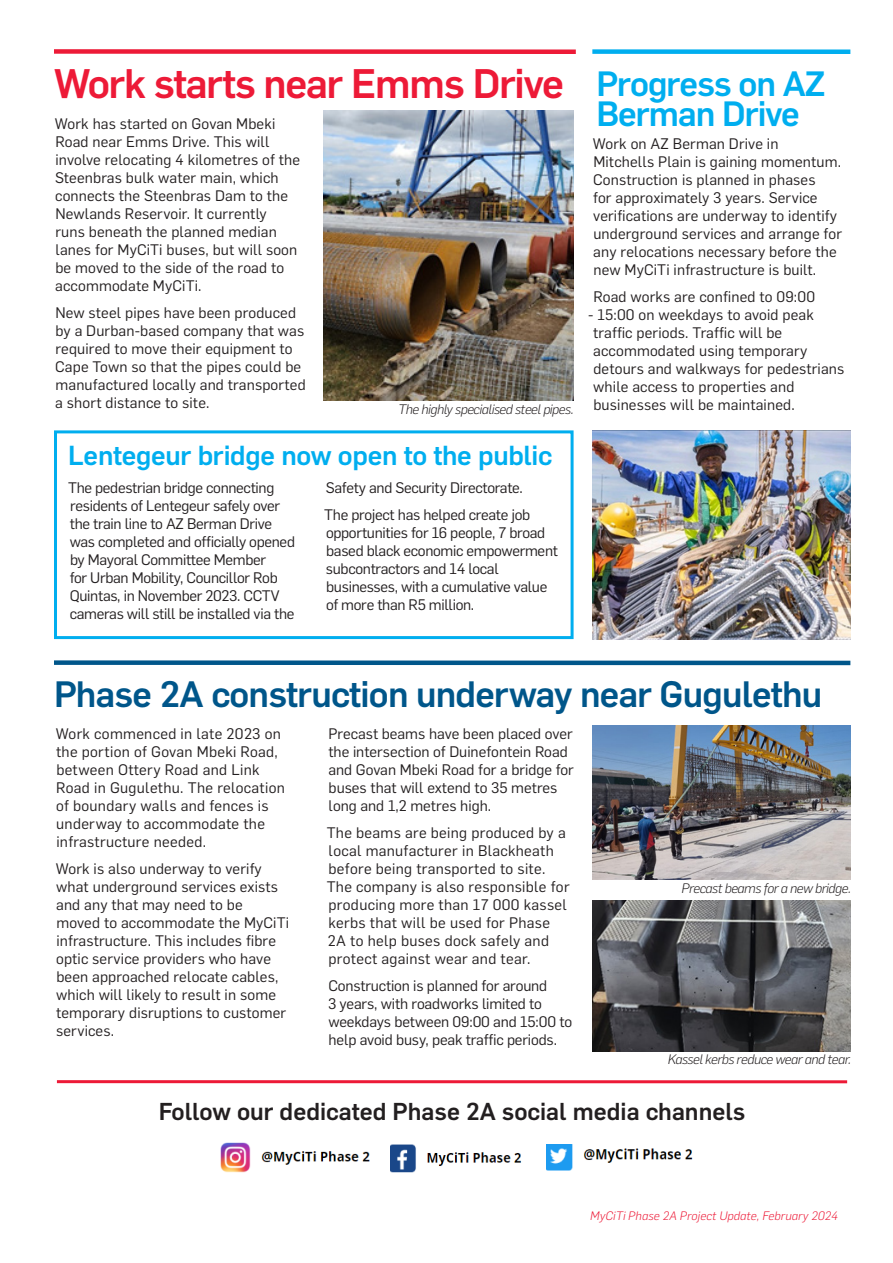
<style>
.page{position:relative;width:893px;height:1263px;background:#fff}
.page>*{position:absolute;margin:0;border:0;box-sizing:border-box;transform-origin:0 0}
.t1{font:500 40.5px "Flama";letter-spacing:-.03em;color:#ed1a37}
.t2{font:500 36px "Flama";letter-spacing:-.02em;color:#00568a}
.t3{font:500 34.5px/30px "Flama";letter-spacing:-.03em;color:#00aeef}
.t4{font:500 27px "Flama";letter-spacing:-.01em;color:#00aeef}
.t5{font:500 24px "Flama";color:#231f20}
.t6{font:15px/18px "Flama";letter-spacing:.01em;color:#231f20}
.t7{font:15px/18px "Flama";letter-spacing:-.02em;color:#231f20}
.t8{font:15px/18px "Flama";letter-spacing:-.01em;color:#231f20}
.t9{font:italic 300 13.5px "Flama";letter-spacing:-.03em;color:#231f20}
.t10{font:italic 300 12px "Flama";letter-spacing:.01em;color:#ed1a37}
</style>
<div class="page">
<div style="left:54px;top:49px;width:522px;height:5px;background:#ed1a37"></div>
<img style="left:324px;top:111px;width:250px;height:289px">
<img style="left:220px;top:1142px;width:150px;height:31px">
<img style="left:391px;top:1144px;width:131px;height:29px">
<img style="left:547px;top:1144px;width:146px;height:27px">
<div style="left:54px;top:660px;width:796px;height:5px;background:#00568a"></div>
<div style="left:592px;top:49px;width:258px;height:5px;background:#00aeef"></div>
<div style="left:54px;top:430px;width:520px;height:209px;border:3px solid #00aeef"></div>
<img style="left:592px;top:725px;width:258px;height:155px">
<img style="left:592px;top:900px;width:259px;height:151px">
<img style="left:592px;top:430px;width:259px;height:209px">
<hr style="left:57px;top:1080px;width:790px;height:3px;background:#ed1a37">
<p class="t1" style="left:54px;top:55px;width:512px">Work starts near Emms Drive</p>
<p class="t6" style="left:55px;top:114px;width:247px">Work has started on Govan Mbeki<br>Road near Emms Drive. This will involve relocating 4 kilometres of the<br>Steenbras bulk water main, which connects the Steenbras Dam to the<br>Newlands Reservoir. It currently<br>runs beneath the planned median lanes for MyCiTi buses, but will soon be moved to the side of the road to accommodate MyCiTi.</p>
<p class="t6" style="left:55px;top:302px;width:252px">New steel pipes have been produced by a Durban-based company that was required to move their equipment to Cape Town so that the pipes could be manufactured locally and transported a short distance to site.</p>
<p class="t9" style="left:398px;top:400px;width:177px">The highly specialised steel pipes.</p>
<p class="t4" style="left:68px;top:436px;width:486px">Lentegeur bridge now open to the public</p>
<p class="t7" style="left:68px;top:478px;width:228px">The pedestrian bridge connecting residents of Lentegeur safely over the train line to AZ Berman Drive was completed and officially opened by Mayoral Committee Member<br>for Urban Mobility, Councillor Rob Quintas, in November 2023. CCTV cameras will still be installed via the</p>
<p class="t7" style="left:326px;top:478px;width:199px">Safety and Security Directorate.</p>
<p class="t7" style="left:324px;top:504px;width:235px">The project has helped create job opportunities for 16 people, 7 broad based black economic empowerment subcontractors and 14 local businesses, with a cumulative value of more than R5 million.</p>
<p class="t3" style="left:596px;top:66px;width:231px">Progress on AZ<br>Berman Drive</p>
<p class="t6" style="left:593px;top:134px;width:251px">Work on AZ Berman Drive in Mitchells Plain is gaining momentum.<br>Construction is planned in phases<br>for approximately 3 years. Service verifications are underway to identify underground services and arrange for any relocations necessary before the new MyCiTi infrastructure is built.</p>
<p class="t6" style="left:593px;top:287px;width:223px">Road works are confined to 09:00</p>
<p class="t6" style="left:593px;top:305px;width:253px;text-indent:-5px">- 15:00 on weekdays to avoid peak traffic periods. Traffic will be accommodated using temporary detours and walkways for pedestrians while access to properties and businesses will be maintained.</p>
<p class="t2" style="left:54px;top:668px;width:770px">Phase 2A construction underway near Gugulethu</p>
<p class="t6" style="left:56px;top:724px;width:231px">Work commenced in late 2023 on the portion of Govan Mbeki Road, between Ottery Road and Link<br>Road in Gugulethu. The relocation of boundary walls and fences is underway to accommodate the infrastructure needed.</p>
<p class="t6" style="left:56px;top:859px;width:235px">Work is also underway to verify what underground services exists and any that may need to be moved to accommodate the MyCiTi infrastructure. This includes fibre optic service providers who have been approached relocate cables, which will likely to result in some temporary disruptions to customer services.</p>
<p class="t6" style="left:328px;top:724px;width:247px">Precast beams have been placed over the intersection of Duinefontein Road and Govan Mbeki Road for a bridge for buses that will extend to 35 metres long and 1,2 metres high.</p>
<p class="t6" style="left:327px;top:823px;width:244px">The beams are being produced by a local manufacturer in Blackheath before being transported to site.<br>The company is also responsible for producing more than 17 000 kassel kerbs that will be used for Phase<br>2A to help buses dock safely and protect against wear and tear.</p>
<p class="t8" style="left:328px;top:975px;width:246px">Construction is planned for around<br>3 years, with roadworks limited to weekdays between 09:00 and 15:00 to help avoid busy, peak traffic periods.</p>
<p class="t9" style="left:681px;top:879px;width:171px">Precast beams for a new bridge.</p>
<p class="t9" style="left:668px;top:1050px;width:185px">Kassel kerbs reduce wear and tear.</p>
<p class="t5" style="left:159px;top:1094px;width:588px">Follow our dedicated Phase 2A social media channels</p>
<p class="t10" style="left:590px;top:1207px;width:249px">MyCiTi Phase 2A Project Update, February 2024</p>
</div>
